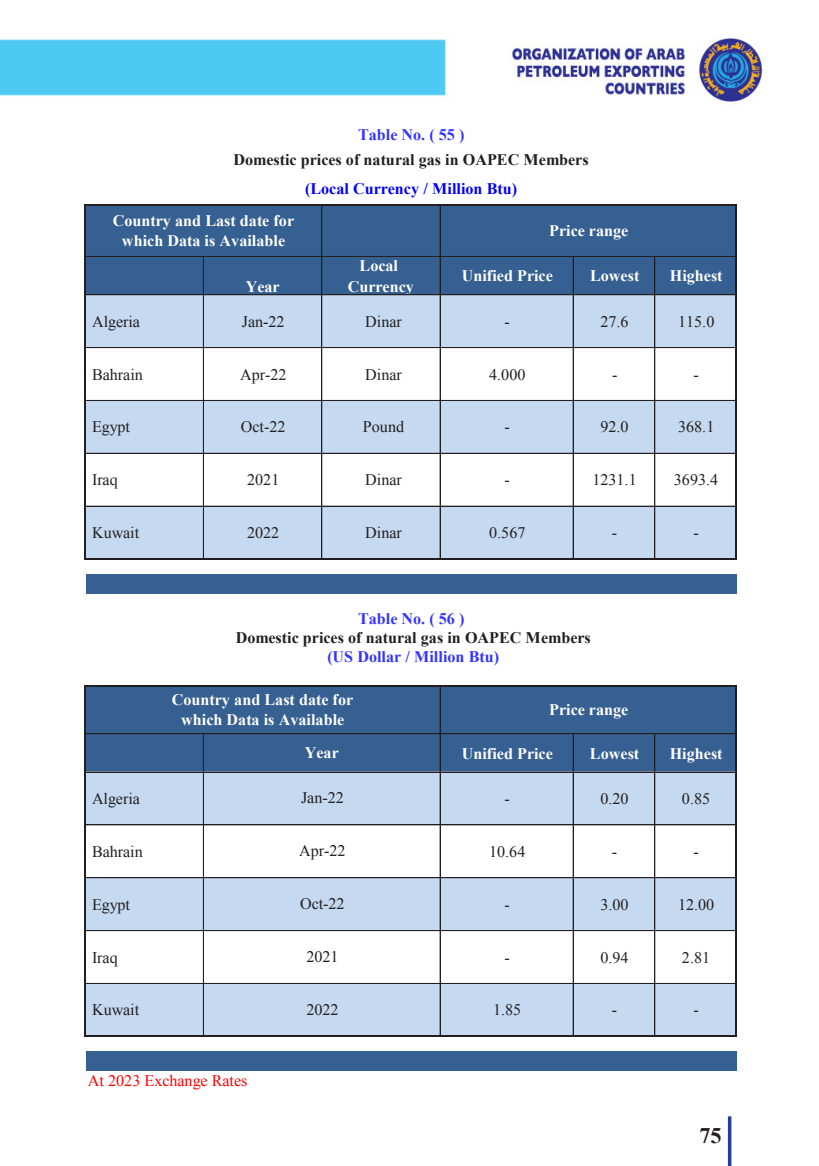
<style>
.page{position:relative;width:819px;height:1166px;background:#fff}
.page>*{position:absolute;margin:0;border:0;box-sizing:border-box;transform-origin:0 0}
.t1{font:700 22.22px "Times New Roman";color:#231f20}
.t2{font:16.1px "Times New Roman";color:#231f20}
.t3{font:700 16.1px/20.3px "Times New Roman";color:#fff;text-align:center}
.t4{font:700 16.1px "Times New Roman";color:#231f20}
.t5{font:700 16.1px "Times New Roman";color:#33f}
.t6{font:700 16.1px "Times New Roman";color:#00f}
.t7{font:16.1px "Times New Roman";color:#f00}
</style>
<div class="page">
<svg style="left:727px;top:1116px;width:4px;height:50px"></svg>
<img style="left:0;top:37px;width:763px;height:65px">
<div style="left:86px;top:205px;width:650px;height:90px;background:#366092"></div>
<div style="left:86px;top:295px;width:650px;height:53px;background:#c5d9f1"></div>
<div style="left:86px;top:400px;width:650px;height:53px;background:#c5d9f1"></div>
<div style="left:86px;top:506px;width:650px;height:53px;background:#c5d9f1"></div>
<div style="left:86px;top:574px;width:650px;height:20px;background:#366092"></div>
<div style="left:86px;top:686px;width:650px;height:86px;background:#366092"></div>
<div style="left:86px;top:772px;width:650px;height:53px;background:#c5d9f1"></div>
<div style="left:86px;top:877px;width:650px;height:54px;background:#c5d9f1"></div>
<div style="left:86px;top:983px;width:650px;height:53px;background:#c5d9f1"></div>
<div style="left:86px;top:1051px;width:650px;height:20px;background:#366092"></div>
<hr style="left:84px;top:205px;width:2px;height:355px;background:#231f20">
<hr style="left:440px;top:206px;width:1px;height:352px;background:#231f20">
<hr style="left:735px;top:206px;width:2px;height:354px;background:#231f20">
<hr style="left:203px;top:256px;width:1px;height:302px;background:#231f20">
<hr style="left:573px;top:256px;width:1px;height:302px;background:#231f20">
<hr style="left:654px;top:256px;width:1px;height:302px;background:#231f20">
<hr style="left:84px;top:686px;width:2px;height:351px;background:#231f20">
<hr style="left:321px;top:206px;width:1px;height:352px;background:#231f20">
<hr style="left:440px;top:687px;width:1px;height:348px;background:#231f20">
<hr style="left:735px;top:687px;width:2px;height:350px;background:#231f20">
<hr style="left:203px;top:734px;width:1px;height:301px;background:#231f20">
<hr style="left:573px;top:734px;width:1px;height:301px;background:#231f20">
<hr style="left:654px;top:734px;width:1px;height:301px;background:#231f20">
<hr style="left:86px;top:205px;width:651px;height:1px;background:#231f20">
<hr style="left:86px;top:256px;width:649px;height:1px;background:#231f20">
<hr style="left:86px;top:294px;width:649px;height:1px;background:#231f20">
<hr style="left:86px;top:295px;width:649px;height:1px;background:#231f20">
<hr style="left:86px;top:347px;width:649px;height:1px;background:#231f20">
<hr style="left:86px;top:400px;width:649px;height:1px;background:#231f20">
<hr style="left:86px;top:453px;width:649px;height:1px;background:#231f20">
<hr style="left:86px;top:506px;width:649px;height:1px;background:#231f20">
<hr style="left:86px;top:558px;width:651px;height:2px;background:#231f20">
<hr style="left:86px;top:686px;width:651px;height:1px;background:#231f20">
<hr style="left:86px;top:733px;width:649px;height:1px;background:#231f20">
<hr style="left:86px;top:772px;width:649px;height:1px;background:#231f20">
<hr style="left:86px;top:824px;width:649px;height:1px;background:#231f20">
<hr style="left:86px;top:825px;width:649px;height:1px;background:#231f20">
<hr style="left:86px;top:877px;width:649px;height:1px;background:#231f20">
<hr style="left:86px;top:930px;width:649px;height:1px;background:#231f20">
<hr style="left:86px;top:983px;width:649px;height:1px;background:#231f20">
<hr style="left:86px;top:1035px;width:651px;height:2px;background:#231f20">
<p class="t5" style="left:358px;top:123px;width:108px">Table No. ( 55 )</p>
<p class="t4" style="left:233px;top:148px;width:356px">Domestic prices of natural gas in OAPEC Members</p>
<p class="t6" style="left:305px;top:178px;width:213px">(Local Currency / Million Btu)</p>
<p class="t3" style="left:113px;top:210px;width:183px">Country and Last date for which Data is Available</p>
<p class="t3" style="left:549px;top:220px;width:81px">Price range</p>
<p class="t3" style="left:246px;top:276px;width:35px">Year</p>
<p class="t3" style="left:348px;top:255px;width:67px">Local<br>Currency</p>
<p class="t3" style="left:462px;top:265px;width:93px">Unified Price</p>
<p class="t3" style="left:590px;top:265px;width:51px">Lowest</p>
<p class="t3" style="left:669px;top:265px;width:54px">Highest</p>
<p class="t2" style="left:92px;top:310px;width:49px">Algeria</p>
<p class="t2" style="left:242px;top:310px;width:44px">Jan-22</p>
<p class="t2" style="left:365px;top:310px;width:38px">Dinar</p>
<p class="t2" style="left:504px;top:310px;width:7px">-</p>
<p class="t2" style="left:600px;top:310px;width:30px">27.6</p>
<p class="t2" style="left:678px;top:310px;width:38px">115.0</p>
<p class="t2" style="left:92px;top:363px;width:52px">Bahrain</p>
<p class="t2" style="left:240px;top:363px;width:48px">Apr-22</p>
<p class="t2" style="left:365px;top:363px;width:38px">Dinar</p>
<p class="t2" style="left:489px;top:363px;width:38px">4.000</p>
<p class="t2" style="left:612px;top:363px;width:7px">-</p>
<p class="t2" style="left:693px;top:363px;width:7px">-</p>
<p class="t2" style="left:92px;top:416px;width:40px">Egypt</p>
<p class="t2" style="left:241px;top:416px;width:46px">Oct-22</p>
<p class="t2" style="left:363px;top:416px;width:43px">Pound</p>
<p class="t2" style="left:504px;top:416px;width:7px">-</p>
<p class="t2" style="left:600px;top:416px;width:30px">92.0</p>
<p class="t2" style="left:678px;top:416px;width:38px">368.1</p>
<p class="t2" style="left:92px;top:469px;width:27px">Iraq</p>
<p class="t2" style="left:247px;top:469px;width:34px">2021</p>
<p class="t2" style="left:365px;top:469px;width:38px">Dinar</p>
<p class="t2" style="left:504px;top:469px;width:7px">-</p>
<p class="t2" style="left:592px;top:469px;width:46px">1231.1</p>
<p class="t2" style="left:674px;top:469px;width:46px">3693.4</p>
<p class="t2" style="left:92px;top:522px;width:49px">Kuwait</p>
<p class="t2" style="left:247px;top:522px;width:34px">2022</p>
<p class="t2" style="left:365px;top:522px;width:38px">Dinar</p>
<p class="t2" style="left:489px;top:522px;width:38px">0.567</p>
<p class="t2" style="left:612px;top:522px;width:7px">-</p>
<p class="t2" style="left:693px;top:522px;width:7px">-</p>
<p class="t5" style="left:358px;top:607px;width:108px">Table No. ( 56 )</p>
<p class="t4" style="left:236px;top:627px;width:356px">Domestic prices of natural gas in OAPEC Members</p>
<p class="t5" style="left:327px;top:646px;width:173px">(US Dollar / Million Btu)</p>
<p class="t3" style="left:172px;top:689px;width:183px">Country and Last date for which Data is Available</p>
<p class="t3" style="left:549px;top:699px;width:81px">Price range</p>
<p class="t3" style="left:305px;top:742px;width:35px">Year</p>
<p class="t2" style="left:301px;top:787px;width:44px">Jan-22</p>
<p class="t3" style="left:462px;top:742px;width:93px">Unified Price</p>
<p class="t3" style="left:590px;top:742px;width:51px">Lowest</p>
<p class="t3" style="left:669px;top:742px;width:54px">Highest</p>
<p class="t2" style="left:92px;top:788px;width:49px">Algeria</p>
<p class="t2" style="left:504px;top:788px;width:7px">-</p>
<p class="t2" style="left:600px;top:788px;width:30px">0.20</p>
<p class="t2" style="left:682px;top:788px;width:30px">0.85</p>
<p class="t2" style="left:92px;top:840px;width:52px">Bahrain</p>
<p class="t2" style="left:489px;top:840px;width:38px">10.64</p>
<p class="t2" style="left:612px;top:840px;width:7px">-</p>
<p class="t2" style="left:693px;top:840px;width:7px">-</p>
<p class="t2" style="left:299px;top:840px;width:48px">Apr-22</p>
<p class="t2" style="left:300px;top:892px;width:46px">Oct-22</p>
<p class="t2" style="left:92px;top:893px;width:40px">Egypt</p>
<p class="t2" style="left:504px;top:893px;width:7px">-</p>
<p class="t2" style="left:600px;top:893px;width:30px">3.00</p>
<p class="t2" style="left:678px;top:893px;width:38px">12.00</p>
<p class="t2" style="left:92px;top:946px;width:27px">Iraq</p>
<p class="t2" style="left:504px;top:946px;width:7px">-</p>
<p class="t2" style="left:600px;top:946px;width:30px">0.94</p>
<p class="t2" style="left:682px;top:946px;width:30px">2.81</p>
<p class="t2" style="left:92px;top:999px;width:49px">Kuwait</p>
<p class="t2" style="left:493px;top:999px;width:30px">1.85</p>
<p class="t2" style="left:612px;top:999px;width:7px">-</p>
<p class="t2" style="left:693px;top:999px;width:7px">-</p>
<p class="t2" style="left:306px;top:945px;width:34px">2021</p>
<p class="t2" style="left:306px;top:998px;width:34px">2022</p>
<p class="t7" style="left:88px;top:1070px;width:161px">At 2023 Exchange Rates</p>
<h1 class="t1" style="left:699px;top:1120px;width:24px">75</h1>
</div>
